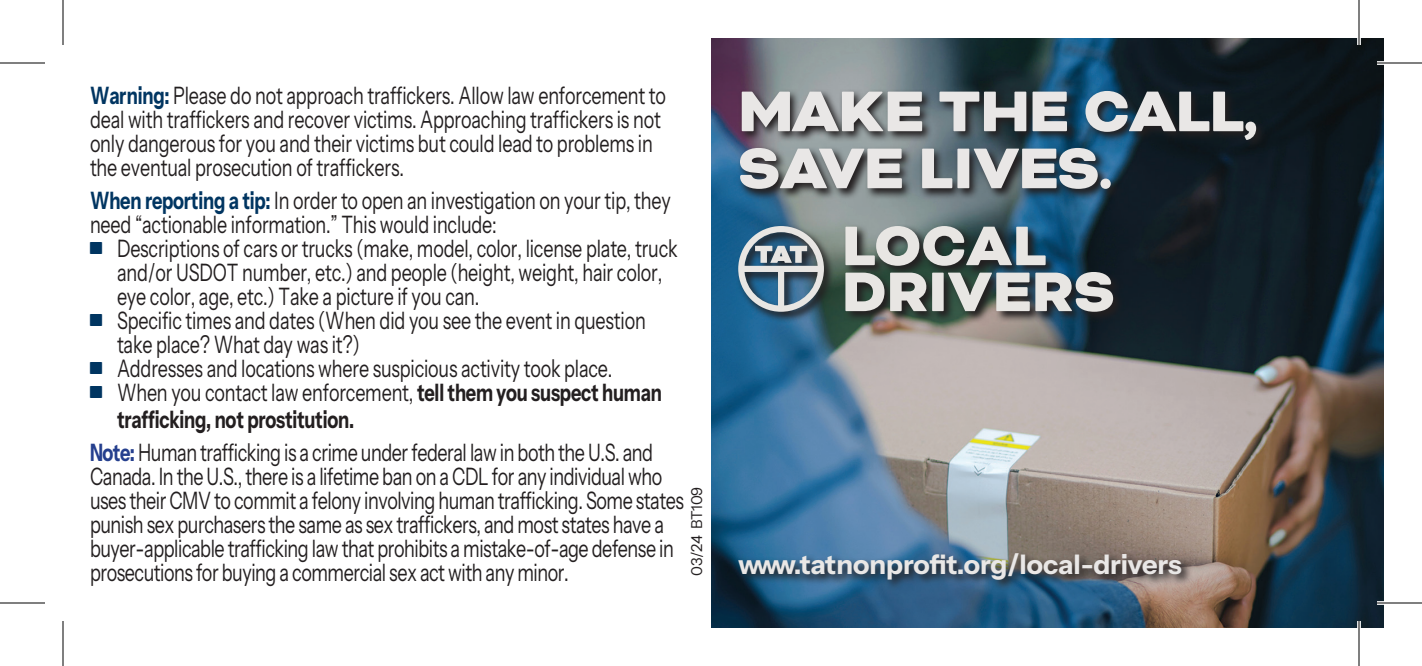
<style>
.page{position:relative;width:1422px;height:666px;background:#fff}
.page>*{position:absolute;margin:0;border:0;box-sizing:border-box;transform-origin:0 0}
.t1{font:900 66px/57px "Bicyclette";letter-spacing:-.02em;color:#e9e7e6}
.t2{font:700 27px "Instrument Sans";color:#e9e7e6}
.t3{font:24px/24px "Instrument Sans";letter-spacing:-.01em;color:#231f20;scale:.75 1}
.t4{font:700 24px/27px "Instrument Sans";letter-spacing:-.01em;color:#231f20;scale:.75 1}
.t5{font:15px "Instrument Sans";letter-spacing:-.02em;color:#231f20}
.s1{font-weight:700;color:#003561}
.s2{font-family:"Carta Std";font-size:15px;color:#003561}
.s3{font-family:"Carta Std";font-weight:400;font-size:15px;color:#003561}
.s4{font-weight:400}
.s5{font-weight:700;color:#253f8e}
</style>
<div class="page">
<img style="left:711px;top:39px;width:672px;height:588px">
<svg style="left:738px;top:88px;width:529px;height:113px;background:#37444d"></svg>
<svg style="left:737px;top:551px;width:456px;height:41px;background:#465f74"></svg>
<svg style="left:736px;top:224px;width:389px;height:99px;background:#304a52"></svg>
<svg style="left:738px;top:226px;width:86px;height:86px;background:#738a99"></svg>
<svg style="left:845px;top:226px;width:201px;height:40px;background:#939c9d"></svg>
<svg style="left:845px;top:273px;width:82px;height:38px;background:#abaeaa"></svg>
<div style="left:932px;top:273px;width:12px;height:38px;background:#e8e6e3"></div>
<svg style="left:948px;top:272px;width:165px;height:40px;background:#9ca1a1"></svg>
<svg style="left:1377px;top:61px;width:7px;height:4px"></svg>
<svg style="left:1377px;top:601px;width:7px;height:4px"></svg>
<svg style="left:1357px;top:38px;width:4px;height:7px"></svg>
<svg style="left:1357px;top:621px;width:4px;height:7px"></svg>
<hr style="left:0;top:62px;width:45px;height:2px;background:#000">
<hr style="left:1377px;top:62px;width:45px;height:2px;background:#000">
<hr style="left:0;top:602px;width:45px;height:2px;background:#000">
<hr style="left:1377px;top:602px;width:45px;height:2px;background:#000">
<hr style="left:62px;top:0;width:2px;height:45px;background:#000">
<hr style="left:62px;top:621px;width:2px;height:45px;background:#000">
<hr style="left:1358px;top:0;width:2px;height:45px;background:#000">
<hr style="left:1358px;top:621px;width:2px;height:45px;background:#000">
<p class="t3" style="left:90px;top:84px;width:769px"><span class="s1">Warning:</span> Please do not approach traffickers. Allow law enforcement to deal with traffickers and recover victims. Approaching traffickers is not only dangerous for you and their victims but could lead to problems in the eventual prosecution of traffickers.</p>
<p class="t3" style="left:90px;top:189px;width:776px"><span class="s1">When reporting a tip:</span> In order to open an investigation on your tip, they need “actionable information.” This would include:</p>
<p class="t3" style="left:117px;top:237px;width:749px;text-indent:-27px"><span class="s2">•</span> Descriptions of cars or trucks (make, model, color, license plate, truck and/or USDOT number, etc.) and people (height, weight, hair color, eye color, age, etc.) Take a picture if you can.</p>
<p class="t3" style="left:117px;top:309px;width:707px;text-indent:-27px"><span class="s2">•</span> Specific times and dates (When did you see the event in question take place? What day was it?)</p>
<p class="t3" style="left:90px;top:357px;width:698px"><span class="s2">•</span> Addresses and locations where suspicious activity took place.</p>
<p class="t4" style="left:117px;top:380px;width:728px;text-indent:-27px"><span class="s3">•</span> <span class="s4">When you contact law enforcement,</span> tell them you suspect human trafficking, not prostitution.</p>
<p class="t3" style="left:90px;top:441px;width:793px"><span class="s5">Note:</span> Human trafficking is a crime under federal law in both the U.S. and Canada. In the U.S., there is a lifetime ban on a CDL for any individual who uses their CMV to commit a felony involving human trafficking. Some states punish sex purchasers the same as sex traffickers, and most states have a buyer-applicable trafficking law that prohibits a mistake-of-age defense in prosecutions for buying a commercial sex act with any minor.</p>
<p class="t5" style="left:687px;top:576px;width:91px;rotate:-90deg">03/24 BT109</p>
<p class="t1" style="left:738px;top:84px;width:521px">MAKE THE CALL,<br>SAVE LIVES.</p>
<p class="t2" style="left:738px;top:548px;width:445px">www.tatnonprofit.org/local-drivers</p>
</div>
